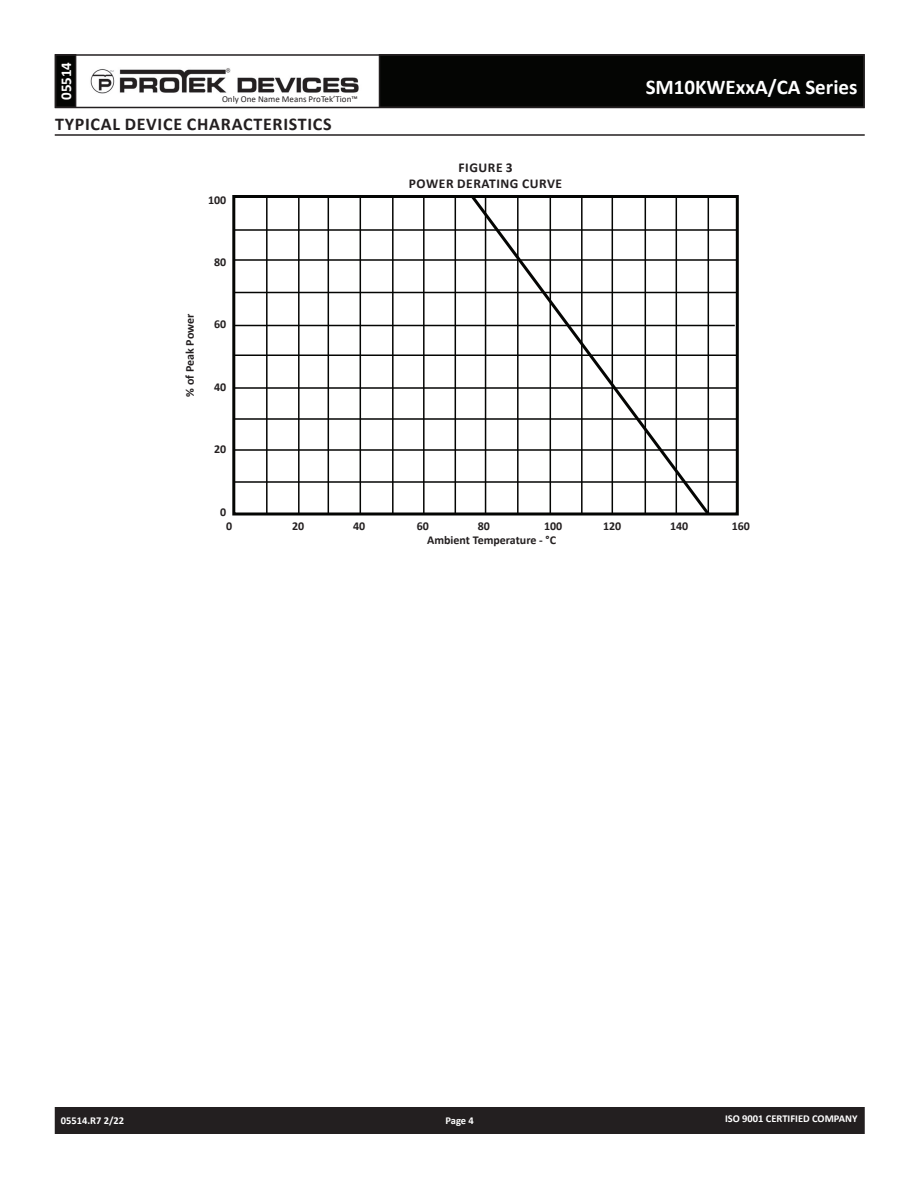
<style>
.page{position:relative;width:918px;height:1188px;background:#fff}
.page>*{position:absolute;margin:0;border:0;box-sizing:border-box;transform-origin:0 0}
.t1{font:700 21px "Calibri";color:#fff}
.t2{font:700 18px "Calibri";letter-spacing:.04em;color:#231f20}
.t3{font:700 15px "Calibri";color:#fff}
.t4{font:700 13.5px "Calibri";color:#231f20}
.t5{font:700 12px "Calibri";color:#231f20}
.t6{font:700 10.5px "Calibri";color:#fff}
.t7{font:9px "Calibri";color:#231f20}
</style>
<div class="page">
<div style="left:56px;top:1108px;width:808px;height:25px;background:#231f20"></div>
<div style="left:55px;top:1107px;width:810px;height:27px;border:2px solid #231f20"></div>
<div style="left:56px;top:55px;width:20px;height:52px;background:#040503"></div>
<div style="left:55px;top:54px;width:21px;height:54px;border:2px solid #231f20"></div>
<div style="left:380px;top:55px;width:484px;height:52px;background:#040503"></div>
<div style="left:55px;top:54px;width:810px;height:54px;border:2px solid #231f20"></div>
<img style="left:90px;top:68px;width:269px;height:26px">
<hr style="left:55px;top:134px;width:810px;height:2px;background:#231f20">
<div style="left:232px;top:195px;width:507px;height:321px;border:3px solid #040503"></div>
<hr style="left:234px;top:229px;width:503px;height:2px;background:#040503">
<hr style="left:234px;top:259px;width:503px;height:2px;background:#040503">
<hr style="left:234px;top:292px;width:503px;height:1px;background:#040503">
<hr style="left:234px;top:325px;width:501px;height:1px;background:#040503">
<hr style="left:234px;top:355px;width:503px;height:1px;background:#040503">
<hr style="left:234px;top:387px;width:503px;height:2px;background:#040503">
<hr style="left:234px;top:418px;width:503px;height:2px;background:#040503">
<hr style="left:234px;top:449px;width:503px;height:2px;background:#040503">
<hr style="left:234px;top:481px;width:503px;height:2px;background:#040503">
<hr style="left:266px;top:196px;width:2px;height:318px;background:#040503">
<hr style="left:298px;top:196px;width:2px;height:318px;background:#040503">
<hr style="left:328px;top:196px;width:1px;height:318px;background:#040503">
<hr style="left:360px;top:196px;width:1px;height:318px;background:#040503">
<hr style="left:392px;top:196px;width:2px;height:318px;background:#040503">
<hr style="left:423px;top:196px;width:2px;height:318px;background:#040503">
<hr style="left:455px;top:196px;width:1px;height:318px;background:#040503">
<svg style="left:468px;top:195px;width:245px;height:321px"></svg>
<p class="t3" style="left:55px;top:100px;width:40px;rotate:-90deg">05514</p>
<p class="t7" style="left:222px;top:93px;width:137px">Only One Name Means ProTek’Tion™</p>
<h2 class="t2" style="left:55px;top:111px;width:278px">TYPICAL DEVICE CHARACTERISTICS</h2>
<p class="t5" style="left:208px;top:191px;width:20px">100</p>
<p class="t5" style="left:181px;top:397px;width:84px;rotate:-90deg">% OF PEAK POWER</p>
<p class="t5" style="left:214px;top:254px;width:14px">80</p>
<p class="t5" style="left:214px;top:316px;width:14px">60</p>
<p class="t5" style="left:214px;top:378px;width:14px">40</p>
<p class="t5" style="left:214px;top:441px;width:14px">20</p>
<p class="t5" style="left:220px;top:503px;width:8px">0</p>
<p class="t4" style="left:459px;top:158px;width:56px">FIGURE 3</p>
<p class="t4" style="left:409px;top:174px;width:10px">POWER</p>
<p class="t4" style="left:457px;top:174px;width:9px">DERATING</p>
<p class="t4" style="left:522px;top:174px;width:26px">CURVE</p>
<h1 class="t1" style="left:646px;top:73px;width:213px">SM10KWEXXA/CA SERIES</h1>
<p class="t5" style="left:226px;top:518px;width:8px">0</p>
<p class="t5" style="left:292px;top:518px;width:14px">20</p>
<p class="t5" style="left:353px;top:518px;width:14px">40</p>
<p class="t5" style="left:417px;top:518px;width:14px">60</p>
<p class="t5" style="left:478px;top:518px;width:14px">80</p>
<p class="t5" style="left:544px;top:518px;width:20px">100</p>
<p class="t5" style="left:603px;top:518px;width:20px">120</p>
<p class="t5" style="left:670px;top:518px;width:20px">140</p>
<p class="t5" style="left:732px;top:518px;width:20px">160</p>
<p class="t5" style="left:427px;top:531px;width:130px">AMBIENT TEMPERATURE - °C</p>
<p class="t6" style="left:61px;top:1113px;width:65px">05514.R7 2/22</p>
<p class="t6" style="left:446px;top:1113px;width:30px">PAGE 4</p>
<p class="t6" style="left:725px;top:1111px;width:134px">ISO 9001 CERTIFIED COMPANY</p>
</div>
